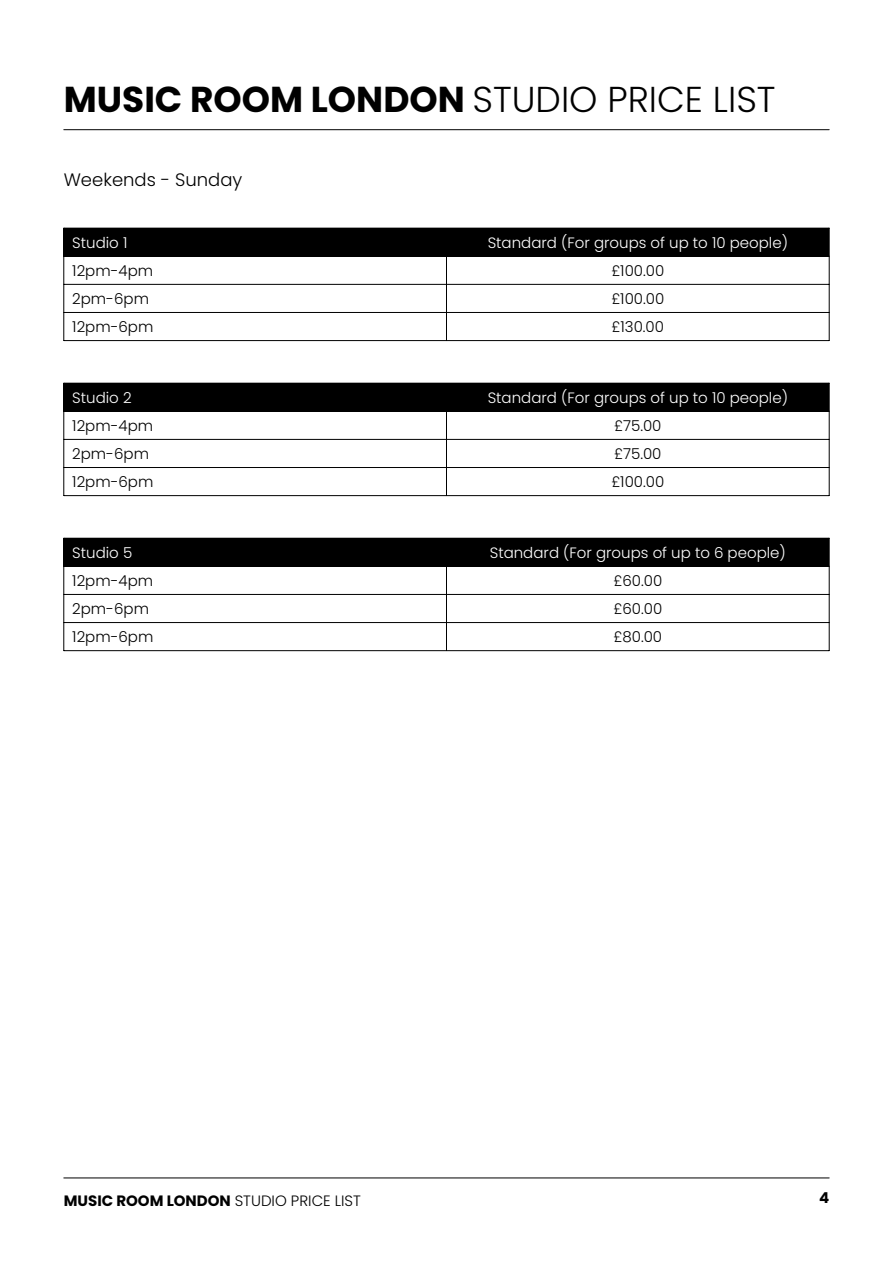
<style>
.page{position:relative;width:893px;height:1263px;background:#fff}
.page>*{position:absolute;margin:0;border:0;box-sizing:border-box;transform-origin:0 0}
.t1{font:700 36px "Poppins";color:#000}
.t2{font:300 18px "Poppins";color:#000}
.t3{font:300 15px "Poppins";color:#000}
.t4{font:300 15px "Poppins";color:#fff}
.t5{font:700 15px "Poppins";color:#000}
.s1{font-weight:300}
</style>
<div class="page">
<hr style="left:64px;top:1177px;width:765px;height:1px;background:#000">
<hr style="left:64px;top:129px;width:765px;height:1px;background:#000">
<div style="left:64px;top:228px;width:765px;height:28px;background:#000"></div>
<hr style="left:63px;top:228px;width:1px;height:113px;background:#000">
<hr style="left:829px;top:228px;width:1px;height:113px;background:#000">
<hr style="left:446px;top:228px;width:1px;height:113px;background:#000">
<hr style="left:64px;top:256px;width:765px;height:1px;background:#000">
<hr style="left:64px;top:284px;width:765px;height:1px;background:#000">
<hr style="left:64px;top:312px;width:765px;height:1px;background:#000">
<hr style="left:64px;top:340px;width:765px;height:1px;background:#000">
<div style="left:64px;top:383px;width:765px;height:28px;background:#000"></div>
<hr style="left:63px;top:383px;width:1px;height:113px;background:#000">
<hr style="left:829px;top:383px;width:1px;height:113px;background:#000">
<hr style="left:446px;top:383px;width:1px;height:113px;background:#000">
<hr style="left:64px;top:411px;width:765px;height:1px;background:#000">
<hr style="left:64px;top:439px;width:765px;height:1px;background:#000">
<hr style="left:64px;top:467px;width:765px;height:1px;background:#000">
<hr style="left:64px;top:495px;width:765px;height:1px;background:#000">
<div style="left:64px;top:538px;width:765px;height:28px;background:#000"></div>
<hr style="left:63px;top:538px;width:1px;height:113px;background:#000">
<hr style="left:829px;top:538px;width:1px;height:113px;background:#000">
<hr style="left:446px;top:538px;width:1px;height:113px;background:#000">
<hr style="left:64px;top:566px;width:765px;height:1px;background:#000">
<hr style="left:64px;top:594px;width:765px;height:1px;background:#000">
<hr style="left:64px;top:622px;width:765px;height:1px;background:#000">
<hr style="left:64px;top:650px;width:765px;height:1px;background:#000">
<h1 class="t1" style="left:64px;top:74px;width:713px">MUSIC ROOM LONDON <span class="s1">STUDIO PRICE LIST</span></h1>
<p class="t2" style="left:64px;top:167px;width:180px">Weekends - Sunday</p>
<p class="t4" style="left:72px;top:232px;width:57px">Studio 1</p>
<p class="t4" style="left:488px;top:232px;width:302px">Standard (For groups of up to 10 people)</p>
<p class="t3" style="left:72px;top:260px;width:82px">12pm-4pm</p>
<p class="t3" style="left:611px;top:260px;width:55px">£100.00</p>
<p class="t3" style="left:72px;top:288px;width:78px">2pm-6pm</p>
<p class="t3" style="left:611px;top:288px;width:55px">£100.00</p>
<p class="t3" style="left:72px;top:316px;width:83px">12pm-6pm</p>
<p class="t3" style="left:612px;top:316px;width:54px">£130.00</p>
<p class="t4" style="left:72px;top:387px;width:61px">Studio 2</p>
<p class="t4" style="left:488px;top:387px;width:302px">Standard (For groups of up to 10 people)</p>
<p class="t3" style="left:72px;top:415px;width:82px">12pm-4pm</p>
<p class="t3" style="left:614px;top:415px;width:49px">£75.00</p>
<p class="t3" style="left:72px;top:443px;width:78px">2pm-6pm</p>
<p class="t3" style="left:614px;top:443px;width:49px">£75.00</p>
<p class="t3" style="left:72px;top:471px;width:83px">12pm-6pm</p>
<p class="t3" style="left:611px;top:471px;width:55px">£100.00</p>
<p class="t4" style="left:72px;top:542px;width:61px">Studio 5</p>
<p class="t4" style="left:490px;top:542px;width:298px">Standard (For groups of up to 6 people)</p>
<p class="t3" style="left:72px;top:570px;width:82px">12pm-4pm</p>
<p class="t3" style="left:613px;top:570px;width:50px">£60.00</p>
<p class="t3" style="left:72px;top:598px;width:78px">2pm-6pm</p>
<p class="t3" style="left:613px;top:598px;width:50px">£60.00</p>
<p class="t3" style="left:72px;top:626px;width:83px">12pm-6pm</p>
<p class="t3" style="left:613px;top:626px;width:50px">£80.00</p>
<p class="t5" style="left:64px;top:1190px;width:299px">MUSIC ROOM LONDON <span class="s1">STUDIO PRICE LIST</span></p>
<p class="t5" style="left:819px;top:1188px;width:12px">4</p>
</div>
